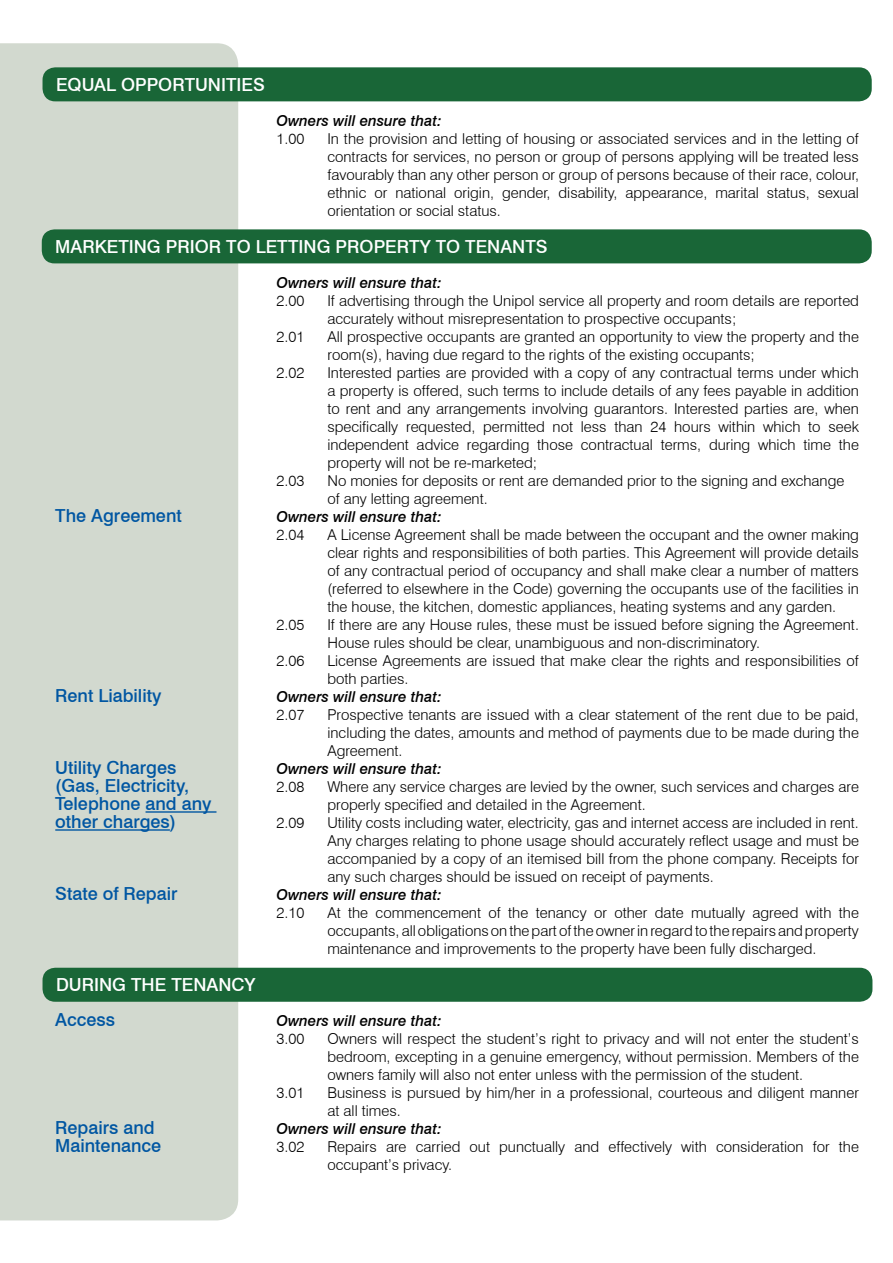
<style>
.page{position:relative;width:893px;height:1263px;background:#fff}
.page>*{position:absolute;margin:0;border:0;box-sizing:border-box;transform-origin:0 0}
.t1{font:500 18px/18px "Swiss 721 BT";color:#0056a2}
.t2{font:500 18px "Swiss 721 BT";color:#fff}
.t3{font:300 15px/18px "Swiss 721 BT";color:#000}
.t4{font:italic 500 15px "Swiss 721 BT";color:#000}
</style>
<div class="page">
<div style="left:0;top:43px;width:238px;height:1177px;background:#d2d9cf"></div>
<div style="left:43px;top:67px;width:829px;height:34px;background:#196637;border-radius:13px"></div>
<div style="left:42px;top:229px;width:830px;height:34px;background:#196637;border-radius:13px"></div>
<hr style="left:146px;top:811px;width:70px;height:2px;background:#0056a2">
<hr style="left:55px;top:829px;width:115px;height:2px;background:#0056a2">
<div style="left:43px;top:968px;width:829px;height:34px;background:#196637;border-radius:13px"></div>
<p class="t2" style="left:56px;top:73px;width:210px">EQUAL OPPORTUNITIES</p>
<p class="t4" style="left:276px;top:112px;width:167px">Owners will ensure that:</p>
<p class="t3" style="left:276px;top:130px;width:29px">1.00</p>
<p class="t3" style="left:327px;top:130px;width:533px;text-align:justify">In the provision and letting of housing or associated services and in the letting of contracts for services, no person or group of persons applying will be treated less favourably than any other person or group of persons because of their race, colour, ethnic or national origin, gender, disability, appearance, marital status, sexual orientation or social status.</p>
<p class="t2" style="left:55px;top:235px;width:494px">MARKETING PRIOR TO LETTING PROPERTY TO TENANTS</p>
<p class="t1" style="left:55px;top:506px;width:128px">The Agreement</p>
<p class="t1" style="left:55px;top:686px;width:108px">Rent Liability</p>
<p class="t1" style="left:55px;top:758px;width:158px">Utility Charges (Gas, Electricity,<br>Telephone and any other charges)</p>
<p class="t1" style="left:55px;top:884px;width:124px">State of Repair</p>
<p class="t2" style="left:56px;top:974px;width:201px">DURING THE TENANCY</p>
<p class="t1" style="left:55px;top:1010px;width:61px">Access</p>
<p class="t1" style="left:55px;top:1118px;width:107px">Repairs and<br>Maintenance</p>
<p class="t4" style="left:276px;top:274px;width:167px">Owners will ensure that:</p>
<p class="t3" style="left:276px;top:292px;width:29px">2.00</p>
<p class="t3" style="left:327px;top:292px;width:533px">If advertising through the Unipol service all property and room details are reported accurately without misrepresentation to prospective occupants;</p>
<p class="t3" style="left:276px;top:328px;width:29px">2.01</p>
<p class="t3" style="left:327px;top:328px;width:533px">All prospective occupants are granted an opportunity to view the property and the room(s), having due regard to the rights of the existing occupants;</p>
<p class="t3" style="left:276px;top:364px;width:29px">2.02</p>
<p class="t3" style="left:327px;top:364px;width:533px;text-align:justify">Interested parties are provided with a copy of any contractual terms under which a property is offered, such terms to include details of any fees payable in addition to rent and any arrangements involving guarantors. Interested parties are, when specifically requested, permitted not less than 24 hours within which to seek independent advice regarding those contractual terms, during which time the property will not be re-marketed;</p>
<p class="t3" style="left:276px;top:472px;width:29px">2.03</p>
<p class="t3" style="left:327px;top:472px;width:518px">No monies for deposits or rent are demanded prior to the signing and exchange of any letting agreement.</p>
<p class="t4" style="left:276px;top:508px;width:167px">Owners will ensure that:</p>
<p class="t3" style="left:276px;top:526px;width:29px">2.04</p>
<p class="t3" style="left:327px;top:526px;width:533px;text-align:justify">A License Agreement shall be made between the occupant and the owner making clear rights and responsibilities of both parties. This Agreement will provide details of any contractual period of occupancy and shall make clear a number of matters (referred to elsewhere in the Code) governing the occupants use of the facilities in the house, the kitchen, domestic appliances, heating systems and any garden.</p>
<p class="t3" style="left:276px;top:616px;width:29px">2.05</p>
<p class="t3" style="left:327px;top:616px;width:533px">If there are any House rules, these must be issued before signing the Agreement.<br>House rules should be clear, unambiguous and non-discriminatory.</p>
<p class="t3" style="left:276px;top:652px;width:29px">2.06</p>
<p class="t3" style="left:327px;top:652px;width:533px">License Agreements are issued that make clear the rights and responsibilities of both parties.</p>
<p class="t4" style="left:276px;top:688px;width:167px">Owners will ensure that:</p>
<p class="t3" style="left:276px;top:706px;width:29px">2.07</p>
<p class="t3" style="left:327px;top:706px;width:533px;text-align:justify">Prospective tenants are issued with a clear statement of the rent due to be paid, including the dates, amounts and method of payments due to be made during the Agreement.</p>
<p class="t4" style="left:276px;top:760px;width:167px">Owners will ensure that:</p>
<p class="t3" style="left:276px;top:778px;width:29px">2.08</p>
<p class="t3" style="left:327px;top:778px;width:533px">Where any service charges are levied by the owner, such services and charges are properly specified and detailed in the Agreement.</p>
<p class="t3" style="left:276px;top:814px;width:29px">2.09</p>
<p class="t3" style="left:327px;top:814px;width:533px;text-align:justify">Utility costs including water, electricity, gas and internet access are included in rent.<br>Any charges relating to phone usage should accurately reflect usage and must be accompanied by a copy of an itemised bill from the phone company. Receipts for any such charges should be issued on receipt of payments.</p>
<p class="t4" style="left:276px;top:886px;width:167px">Owners will ensure that:</p>
<p class="t3" style="left:276px;top:904px;width:29px">2.10</p>
<p class="t3" style="left:327px;top:904px;width:533px;text-align:justify">At the commencement of the tenancy or other date mutually agreed with the occupants, all obligations on the part of the owner in regard to the repairs and property maintenance and improvements to the property have been fully discharged.</p>
<p class="t4" style="left:276px;top:1012px;width:167px">Owners will ensure that:</p>
<p class="t3" style="left:276px;top:1030px;width:29px">3.00</p>
<p class="t3" style="left:327px;top:1030px;width:533px;text-align:justify">Owners will respect the student’s right to privacy and will not enter the student’s bedroom, excepting in a genuine emergency, without permission. Members of the owners family will also not enter unless with the permission of the student.</p>
<p class="t3" style="left:276px;top:1084px;width:29px">3.01</p>
<p class="t3" style="left:327px;top:1084px;width:533px">Business is pursued by him/her in a professional, courteous and diligent manner at all times.</p>
<p class="t4" style="left:276px;top:1120px;width:167px">Owners will ensure that:</p>
<p class="t3" style="left:276px;top:1138px;width:29px">3.02</p>
<p class="t3" style="left:327px;top:1138px;width:533px">Repairs are carried out punctually and effectively with consideration for the occupant’s privacy.</p>
</div>
